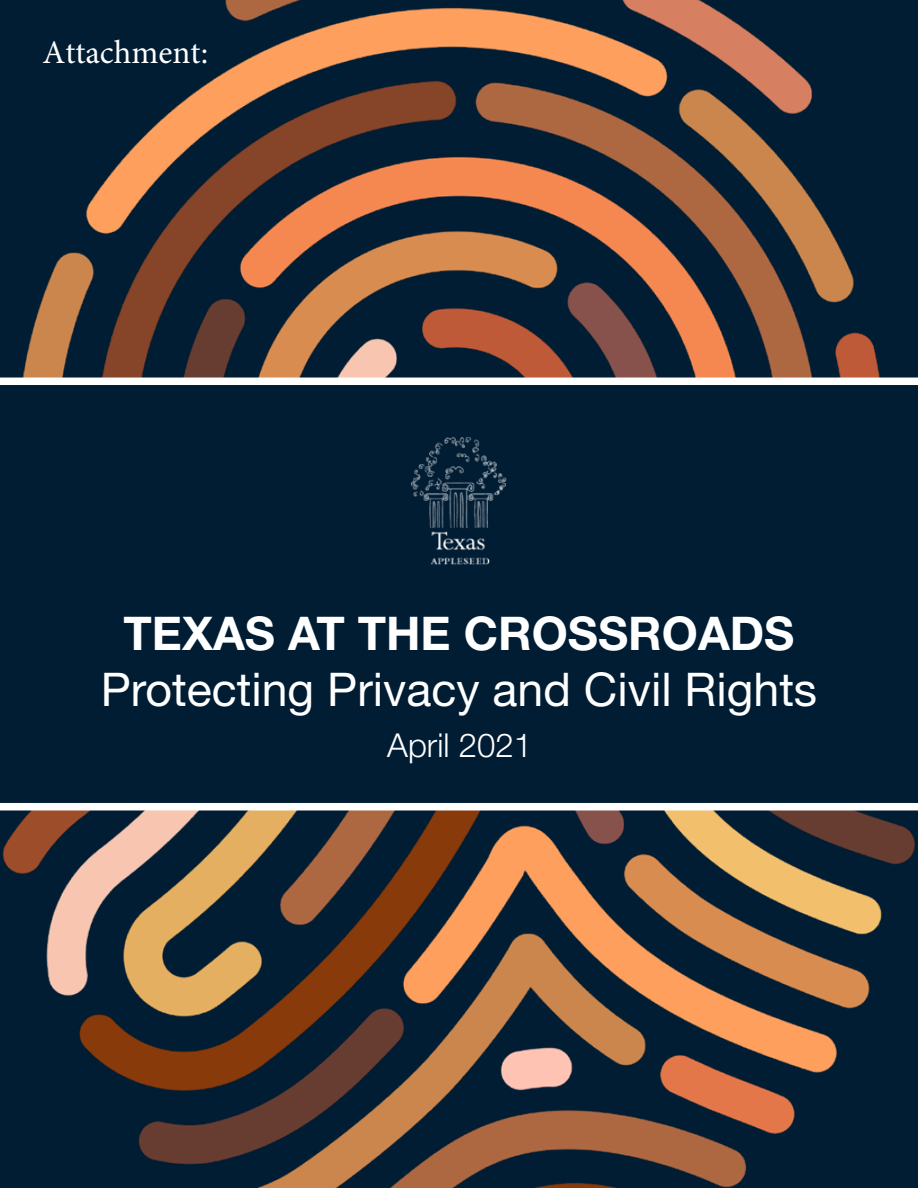
<style>
.page{position:relative;width:918px;height:1188px;background:#fff}
.page>*{position:absolute;margin:0;border:0;box-sizing:border-box;transform-origin:0 0}
.t1{font:46.5px "Helvetica Neue LT Std";color:#fff}
.t2{font:700 46.5px "Helvetica Neue LT Std";color:#fff}
.t3{font:33px "Minion Pro";color:#fff}
.t4{font:300 33px "Helvetica Neue LT Std";color:#fff}
</style>
<div class="page">
<img style="left:0;top:0;width:918px;height:1188px">
<div style="left:0;top:378px;width:918px;height:432px;background:#001d34"></div>
<img style="left:407px;top:431px;width:104px;height:142px">
<p class="t3" style="left:43px;top:30px;width:167px">Attachment:</p>
<p class="t2" style="left:124px;top:605px;width:672px">TEXAS AT THE CROSSROADS</p>
<p class="t1" style="left:101px;top:662px;width:718px">Protecting Privacy and Civil Rights</p>
<p class="t4" style="left:387px;top:725px;width:146px">April 2021</p>
</div>
